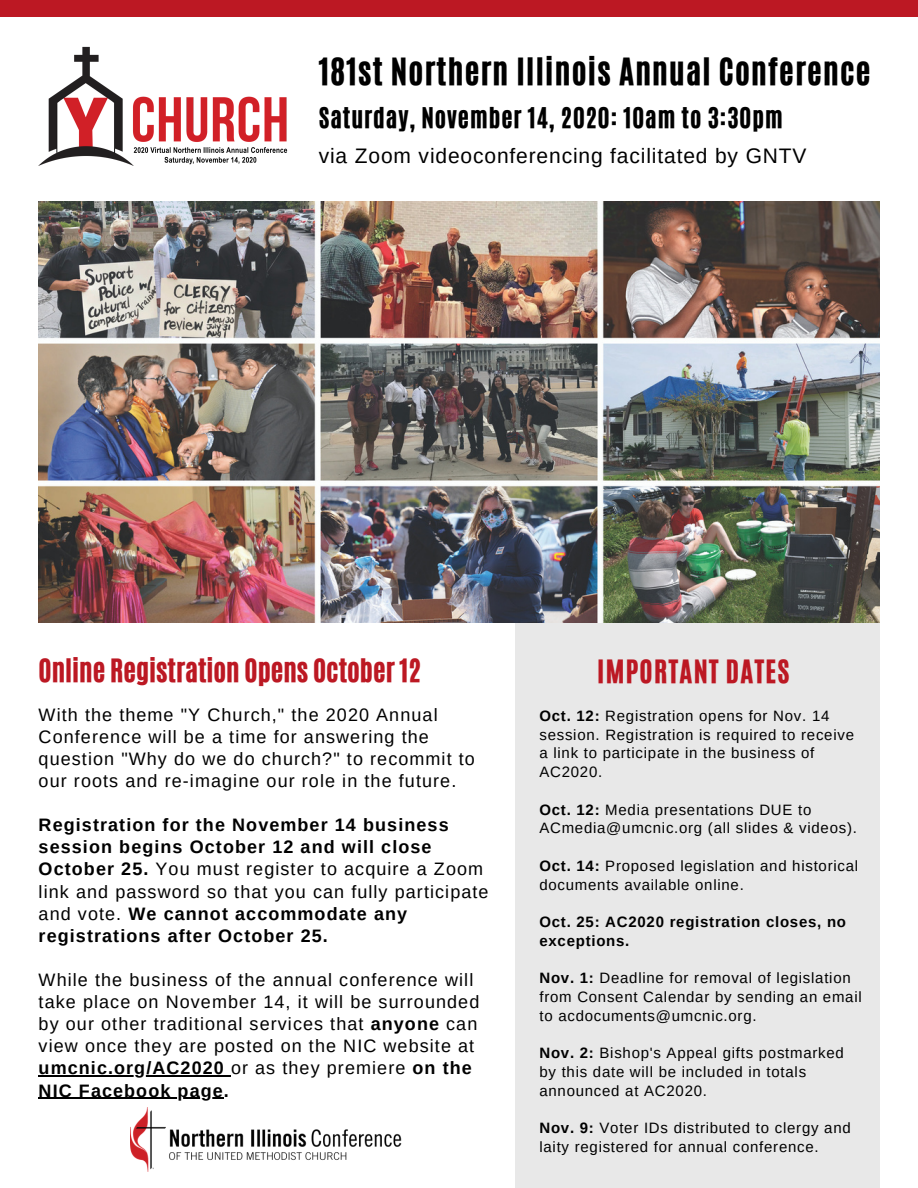
<style>
.page{position:relative;width:918px;height:1188px;background:#fff}
.page>*{position:absolute;margin:0;border:0;box-sizing:border-box;transform-origin:0 0}
.t1{font:31.5px "CA Generated";letter-spacing:.04em;color:#000}
.t2{font:27px "CA Generated";color:#bc1823}
.t3{font:27px "CA Generated";letter-spacing:.05em;color:#bc1823}
.t4{font:24px "CA Generated";letter-spacing:.04em;color:#000}
.t5{font:21px "Arimo";letter-spacing:.04em;color:#000}
.t6{font:18px/22px "Arimo";letter-spacing:.06em;color:#000}
.t7{font:700 18px/22px "Arimo";letter-spacing:.06em;color:#000}
.t8{font:15px/18.8px "Arimo";letter-spacing:.05em;color:#000}
.t9{font:700 15px/18.8px "Arimo";letter-spacing:.05em;color:#000}
.s1{font-weight:400}
.s2{font-weight:700}
</style>
<div class="page">
<div style="left:0;top:0;width:918px;height:17px;background:#bc1823"></div>
<div style="left:515px;top:213px;width:364px;height:975px;background:#e8e8e8"></div>
<hr style="left:39px;top:1076px;width:192px;height:1px;background:#000">
<hr style="left:39px;top:1098px;width:185px;height:1px;background:#000">
<img style="left:131px;top:1107px;width:271px;height:64px">
<img style="left:39px;top:202px;width:840px;height:420px">
<img style="left:39px;top:46px;width:249px;height:119px">
<h1 class="t1" style="left:319px;top:49px;width:553px">181st Northern Illinois Annual Conference</h1>
<h3 class="t4" style="left:319px;top:101px;width:465px">Saturday, November 14, 2020: 10am to 3:30pm</h3>
<h3 class="t5" style="left:319px;top:144px;width:489px">via Zoom videoconferencing facilitated by GNTV</h3>
<h2 class="t2" style="left:39px;top:651px;width:384px">Online Registration Opens October 12</h2>
<h2 class="t3" style="left:597px;top:652px;width:194px">IMPORTANT DATES</h2>
<p class="t6" style="left:39px;top:703px;width:438px">With the theme "Y Church," the 2020 Annual Conference will be a time for answering the question "Why do we do church?" to recommit to our roots and re-imagine our role in the future.</p>
<p class="t7" style="left:39px;top:814px;width:451px">Registration for the November 14 business session begins October 12 and will close October 25. <span class="s1">You must register to acquire a Zoom link and password so that you can fully participate and vote.</span> We cannot accommodate any registrations after October 25.</p>
<p class="t6" style="left:39px;top:969px;width:442px">While the business of the annual conference will take place on November 14, it will be surrounded by our other traditional services that <span class="s2">anyone</span> can view once they are posted on the NIC website at <span class="s2">umcnic.org/AC2020</span> or as they premiere <span class="s2">on the NIC Facebook page.</span></p>
<p class="t8" style="left:539px;top:706px;width:316px"><span class="s2">Oct. 12:</span> Registration opens for Nov. 14 session. Registration is required to receive a link to participate in the business of AC2020.</p>
<p class="t8" style="left:539px;top:800px;width:319px"><span class="s2">Oct. 12:</span> Media presentations DUE to<br>ACmedia@umcnic.org (all slides &amp; videos).</p>
<p class="t8" style="left:539px;top:856px;width:320px"><span class="s2">Oct. 14:</span> Proposed legislation and historical documents available online.</p>
<p class="t9" style="left:539px;top:912px;width:308px">Oct. 25: AC2020 registration closes, no exceptions.</p>
<p class="t8" style="left:539px;top:969px;width:324px"><span class="s2">Nov. 1:</span> Deadline for removal of legislation from Consent Calendar by sending an email to acdocuments@umcnic.org.</p>
<p class="t8" style="left:539px;top:1044px;width:306px"><span class="s2">Nov. 2:</span> Bishop's Appeal gifts postmarked by this date will be included in totals announced at AC2020.</p>
<p class="t8" style="left:539px;top:1119px;width:313px"><span class="s2">Nov. 9:</span> Voter IDs distributed to clergy and laity registered for annual conference.</p>
</div>
